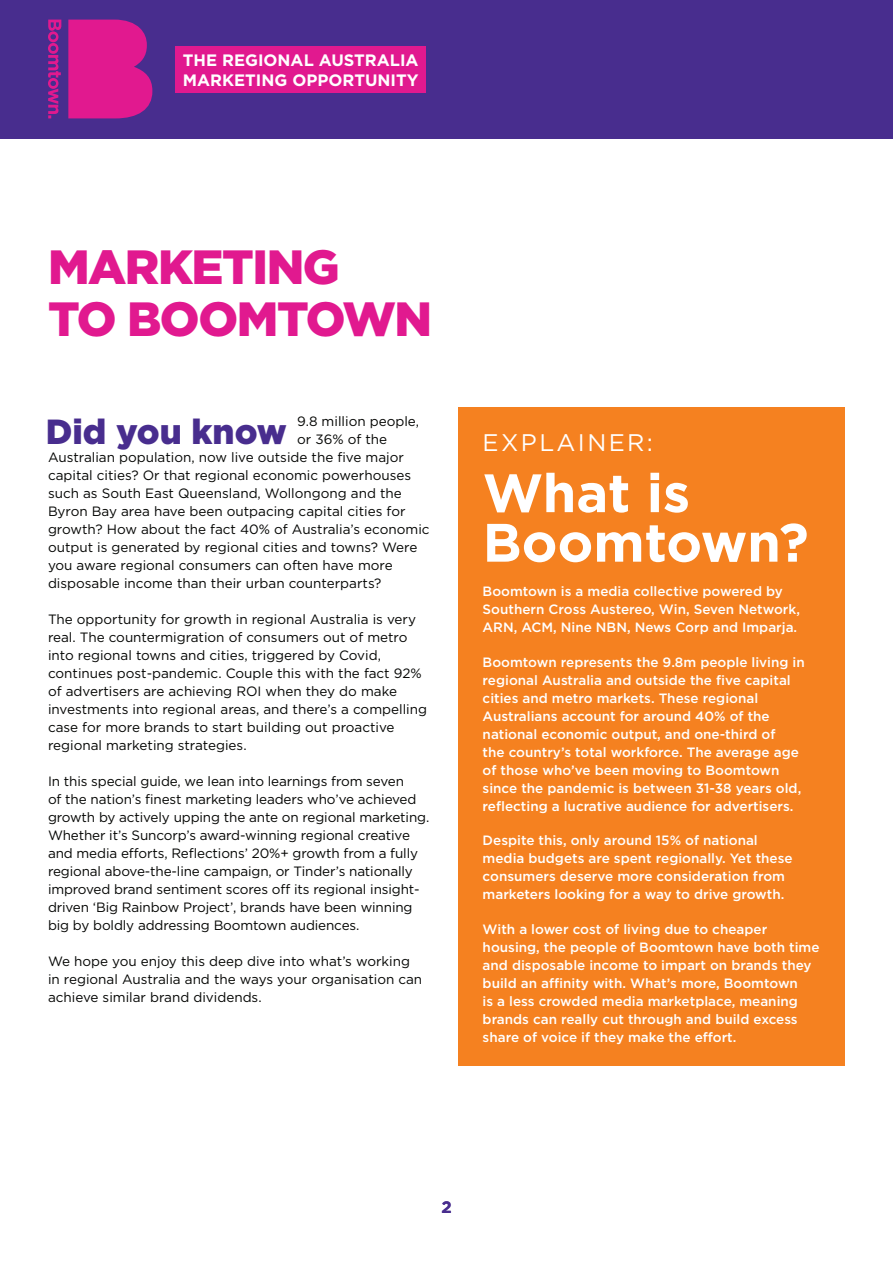
<style>
.page{position:relative;width:893px;height:1263px;background:#fff}
.page>*{position:absolute;margin:0;border:0;box-sizing:border-box;transform-origin:0 0}
.t1{font:700 54px/49.5px "Gotham";color:#fff}
.t2{font:900 48px/51.8px "Gotham";letter-spacing:-.03em;color:#e1198f}
.t3{font:900 34.8px "Gotham";color:#482d8e}
.t4{font:24px "Gotham";letter-spacing:.1em;color:#fff}
.t5{font:700 16.5px/19.8px "Gotham";color:#fff}
.t6{font:700 16.5px "Gotham";color:#482d8e}
.t7{font:13.5px/18px "Gotham";color:#040503}
.t8{font:500 13.5px/18px "Gotham";color:#fff}
</style>
<div class="page">
<div style="left:0;top:0;width:893px;height:138px;background:#482d8e"></div>
<svg style="left:48px;top:20px;width:13px;height:98px"></svg>
<svg style="left:68px;top:20px;width:84px;height:98px;background:#d21a8e"></svg>
<div style="left:176px;top:46px;width:250px;height:46px;background:#e1198f"></div>
<div style="left:459px;top:407px;width:386px;height:659px;background:#f58120"></div>
<p class="t5" style="left:183px;top:50px;width:237px">THE REGIONAL AUSTRALIA<br>MARKETING OPPORTUNITY</p>
<h2 class="t2" style="left:48px;top:241px;width:386px">MARKETING<br>TO BOOMTOWN</h2>
<h3 class="t3" style="left:46px;top:408px;width:242px">Did you know</h3>
<p class="t7" style="left:297px;top:412px;width:123px">9.8 million people,</p>
<p class="t7" style="left:297px;top:430px;width:92px">or 36% of the</p>
<p class="t7" style="left:48px;top:448px;width:357px">Australian population, now live outside the five major</p>
<p class="t7" style="left:48px;top:466px;width:365px">capital cities? Or that regional economic powerhouses</p>
<p class="t7" style="left:48px;top:484px;width:355px">such as South East Queensland, Wollongong and the</p>
<p class="t7" style="left:48px;top:502px;width:359px">Byron Bay area have been outpacing capital cities for</p>
<p class="t7" style="left:48px;top:520px;width:383px">growth? How about the fact 40% of Australia’s economic</p>
<p class="t7" style="left:48px;top:538px;width:371px">output is generated by regional cities and towns? Were</p>
<p class="t7" style="left:48px;top:556px;width:346px">you aware regional consumers can often have more</p>
<p class="t7" style="left:48px;top:574px;width:335px">disposable income than their urban counterparts?</p>
<p class="t7" style="left:48px;top:610px;width:381px">The opportunity for growth in regional Australia is very real. The countermigration of consumers out of metro into regional towns and cities, triggered by Covid, continues post-pandemic. Couple this with the fact 92% of advertisers are achieving ROI when they do make investments into regional areas, and there’s a compelling case for more brands to start building out proactive regional marketing strategies.</p>
<p class="t7" style="left:48px;top:772px;width:383px">In this special guide, we lean into learnings from seven<br>of the nation’s finest marketing leaders who’ve achieved growth by actively upping the ante on regional marketing.<br>Whether it’s Suncorp’s award-winning regional creative and media efforts, Reflections’ 20%+ growth from a fully regional above-the-line campaign, or Tinder’s nationally improved brand sentiment scores off its regional insight&shy;driven ‘Big Rainbow Project’, brands have been winning big by boldly addressing Boomtown audiences.</p>
<p class="t7" style="left:48px;top:952px;width:376px">We hope you enjoy this deep dive into what’s working in regional Australia and the ways your organisation can achieve similar brand dividends.</p>
<h3 class="t4" style="left:483px;top:427px;width:172px">EXPLAINER:</h3>
<h1 class="t1" style="left:483px;top:468px;width:327px">What is<br>Boomtown?</h1>
<p class="t8" style="left:483px;top:582px;width:319px">Boomtown is a media collective powered by<br>Southern Cross Austereo, Win, Seven Network,<br>ARN, ACM, Nine NBN, News Corp and Imparja.</p>
<p class="t8" style="left:483px;top:653px;width:324px">Boomtown represents the 9.8m people living in regional Australia and outside the five capital cities and metro markets. These regional Australians account for around 40% of the national economic output, and one-third of<br>the country’s total workforce. The average age of those who’ve been moving to Boomtown since the pandemic is between 31-38 years old, reflecting a lucrative audience for advertisers.</p>
<p class="t8" style="left:483px;top:831px;width:311px">Despite this, only around 15% of national media budgets are spent regionally. Yet these consumers deserve more consideration from marketers looking for a way to drive growth.</p>
<p class="t8" style="left:483px;top:920px;width:338px">With a lower cost of living due to cheaper housing, the people of Boomtown have both time and disposable income to impart on brands they build an affinity with. What’s more, Boomtown<br>is a less crowded media marketplace, meaning brands can really cut through and build excess share of voice if they make the effort.</p>
<p class="t6" style="left:441px;top:1196px;width:12px">2</p>
</div>
